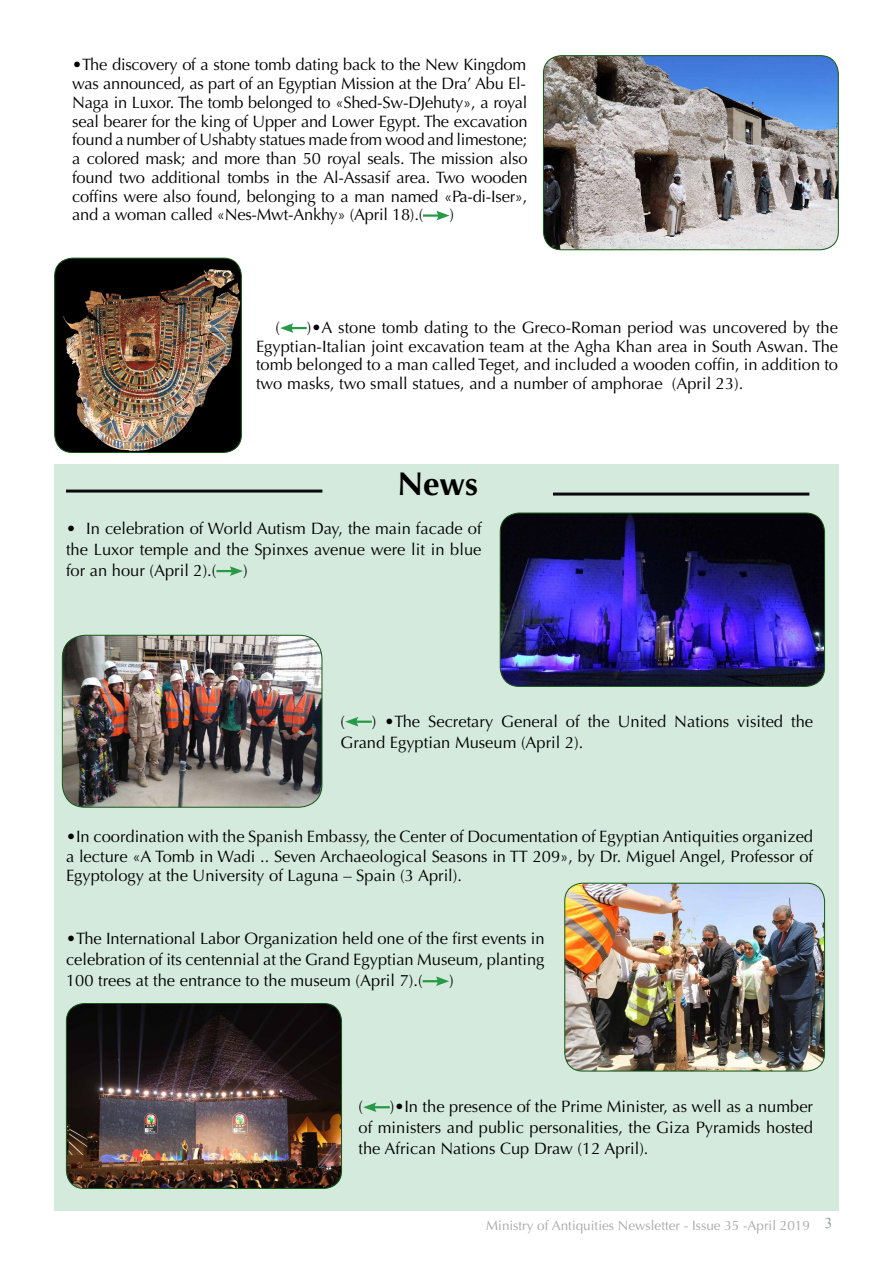
<style>
.page{position:relative;width:893px;height:1263px;background:#fff}
.page>*{position:absolute;margin:0;border:0;box-sizing:border-box;transform-origin:0 0}
.t1{font:700 33px "Optima";color:#000}
.t2{font:16.5px/21px "Optima";color:#000}
.t3{font:15px "Times New Roman";color:#8c9d98}
.t4{font:13.5px "Optima";color:#aaa8a8}
</style>
<div class="page">
<img style="left:55px;top:258px;width:186px;height:194px">
<div style="left:54px;top:258px;width:188px;height:195px;border:1px solid #135718;border-radius:18px"></div>
<img style="left:543px;top:56px;width:295px;height:194px">
<div style="left:543px;top:55px;width:296px;height:195px;border:1px solid #135718;border-radius:18px"></div>
<hr style="left:423px;top:214px;width:17px;height:3px;background:#289a47">
<svg style="left:436px;top:211px;width:14px;height:9px"></svg>
<svg style="left:280px;top:323px;width:27px;height:10px"></svg>
<div style="left:54px;top:464px;width:785px;height:746px;background:#d4eadc"></div>
<svg style="left:216px;top:566px;width:27px;height:10px"></svg>
<hr style="left:354px;top:720px;width:18px;height:3px;background:#289a47">
<svg style="left:345px;top:717px;width:14px;height:10px"></svg>
<svg style="left:423px;top:976px;width:26px;height:10px"></svg>
<svg style="left:363px;top:1102px;width:27px;height:10px"></svg>
<hr style="left:553px;top:492px;width:256px;height:3px;background:#0b090f">
<hr style="left:66px;top:489px;width:256px;height:3px;background:#0b090f">
<img style="left:500px;top:513px;width:324px;height:173px">
<div style="left:500px;top:513px;width:325px;height:174px;border:1px solid #135718;border-radius:19px"></div>
<img style="left:66px;top:1003px;width:276px;height:185px">
<div style="left:66px;top:1003px;width:276px;height:186px;border:1px solid #135718;border-radius:18px"></div>
<img style="left:565px;top:883px;width:260px;height:188px">
<div style="left:564px;top:883px;width:261px;height:188px;border:1px solid #135718;border-radius:18px"></div>
<img style="left:62px;top:635px;width:260px;height:172px">
<div style="left:62px;top:635px;width:260px;height:173px;border:1px solid #135718;border-radius:23px"></div>
<p class="t2" style="left:72px;top:55px;width:455px">•The discovery of a stone tomb dating back to the New Kingdom</p>
<p class="t2" style="left:72px;top:92px;width:457px">Naga in Luxor. The tomb belonged to «Shed-Sw-DJehuty a,» royal</p>
<p class="t2" style="left:72px;top:73px;width:455px">was announced, as part of an Egyptian Mission at the Dra’ Abu El-</p>
<p class="t2" style="left:72px;top:111px;width:457px">seal bearer for the king of Upper and Lower Egypt. The excavation</p>
<p class="t2" style="left:72px;top:130px;width:457px">found a number of Ushabty statues made from wood and limestone;</p>
<p class="t2" style="left:72px;top:148px;width:457px">a colored mask; and more than 50 royal seals. The mission also</p>
<p class="t2" style="left:72px;top:167px;width:457px">found two additional tombs in the Al-Assasif area. Two wooden</p>
<p class="t2" style="left:72px;top:186px;width:457px">coffins were also found, belonging to a man named «Pa-di-Iser ,«</p>
<p class="t2" style="left:449px;top:205px;width:6px">(</p>
<p class="t2" style="left:72px;top:205px;width:352px">and a woman called «Nes-Mwt-Ankhy» (April 1 8 ).(</p>
<p class="t2" style="left:307px;top:317px;width:533px">)•A stone tomb dating to the Greco-Roman period was uncovered by the</p>
<p class="t2" style="left:276px;top:317px;width:6px">(</p>
<p class="t2" style="left:256px;top:336px;width:584px">Egyptian-Italian joint excavation team at the Agha Khan area in South Aswan. The</p>
<p class="t2" style="left:256px;top:355px;width:583px">tomb belonged to a man called Teget, and included a wooden coffin in, addition to</p>
<p class="t2" style="left:672px;top:373px;width:73px">(April 23 .(</p>
<p class="t2" style="left:256px;top:373px;width:408px">two masks, two small statues, and a number of amphorae</p>
<h1 class="t1" style="left:397px;top:464px;width:82px">News</h1>
<p class="t2" style="left:86px;top:518px;width:397px">In celebration of World Autism Day, the main facade of</p>
<p class="t2" style="left:66px;top:518px;width:11px">•</p>
<p class="t2" style="left:66px;top:539px;width:417px">the Luxor temple and the Spinxes avenue were lit in blue</p>
<p class="t2" style="left:243px;top:560px;width:6px">(</p>
<p class="t2" style="left:66px;top:560px;width:152px">for an hour (April ).(2</p>
<p class="t2" style="left:566px;top:711px;width:15px">of</p>
<p class="t2" style="left:372px;top:711px;width:50px">) •The</p>
<p class="t2" style="left:501px;top:711px;width:58px">General</p>
<p class="t2" style="left:588px;top:711px;width:24px">the</p>
<p class="t2" style="left:341px;top:711px;width:244px">(<br>Grand Egyptian Museum (April .(2</p>
<p class="t2" style="left:428px;top:711px;width:67px">Secretary</p>
<p class="t2" style="left:618px;top:711px;width:50px">United</p>
<p class="t2" style="left:674px;top:711px;width:57px">Nations</p>
<p class="t2" style="left:737px;top:711px;width:47px">visited</p>
<p class="t2" style="left:791px;top:711px;width:24px">the</p>
<p class="t2" style="left:66px;top:827px;width:749px;line-height:19.5px;text-align:justify">•In coordination with the Spanish Embassy, the Center of Documentation of Egyptian Antiquities organized a lecture «A Tomb in Wadi .. Seven Archaeological Seasons in TT 209 ,» by Dr. Miguel Angel, Professor of Egyptology at the University of Laguna – Spain 3( April .(</p>
<p class="t2" style="left:66px;top:928px;width:480px">•The International Labor Organization held one of the first events in</p>
<p class="t2" style="left:66px;top:949px;width:480px">celebration of its centennial at the Grand Egyptian Museum, planting</p>
<p class="t2" style="left:449px;top:970px;width:6px">(</p>
<p class="t2" style="left:66px;top:970px;width:358px">100 trees at the entrance to the museum (April ).(7</p>
<p class="t2" style="left:390px;top:1096px;width:425px">)•In the presence of the Prime Minister, as well as a number</p>
<p class="t2" style="left:359px;top:1096px;width:456px">(<br>of ministers and public personalities, the Giza Pyramids hosted the African Nations Cup Draw (12 April .(</p>
<p class="t4" style="left:486px;top:1217px;width:325px">Ministry of Antiquities Newsletter - Issue 35 -April 2019</p>
<p class="t3" style="left:825px;top:1213px;width:9px">3</p>
</div>
